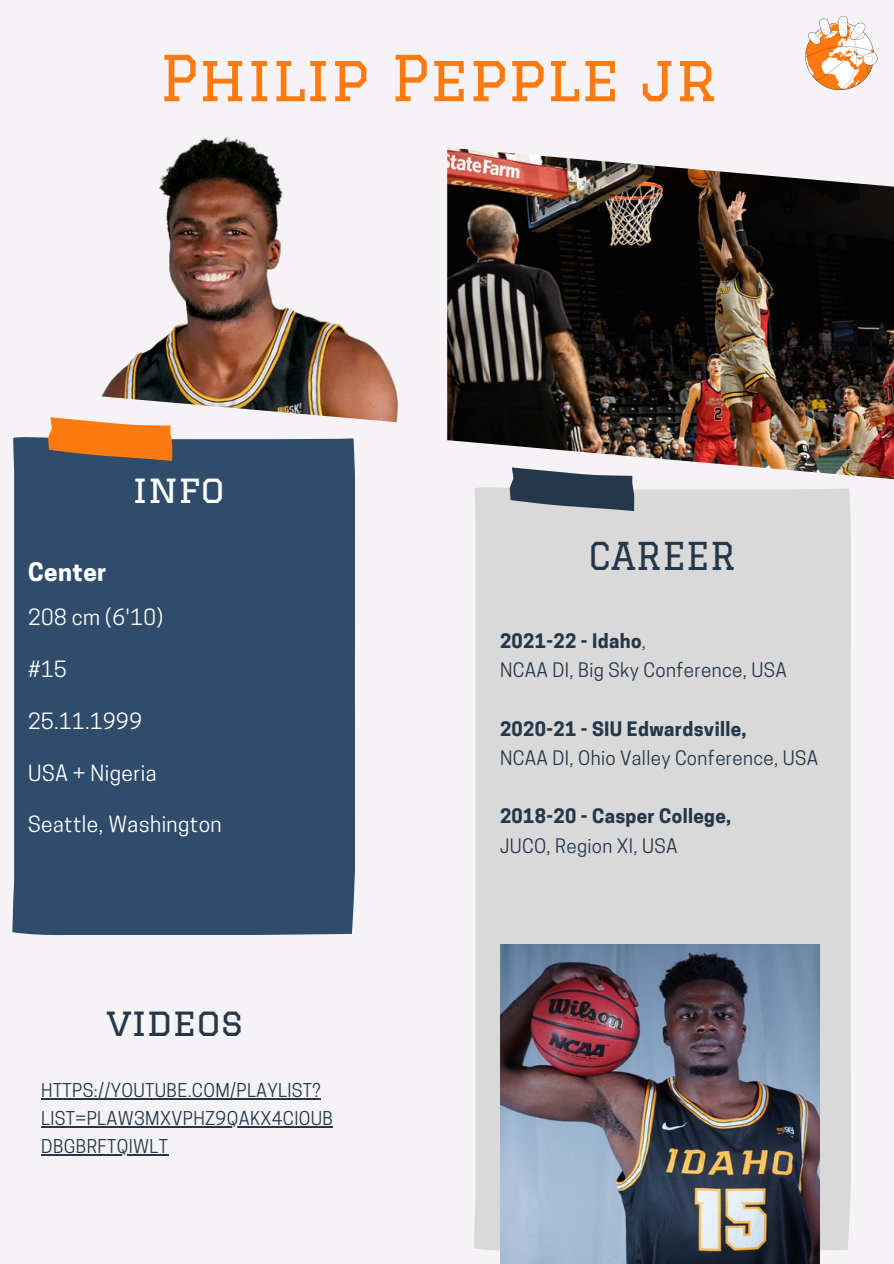
<style>
.page{position:relative;width:894px;height:1264px;background:#fff}
.page>*{position:absolute;margin:0;border:0;box-sizing:border-box;transform-origin:0 0}
.t1{font:61.95px "Graduate";color:#fd7a11}
.t2{font:37.5px "Graduate";color:#24374b}
.t3{font:37.5px "Graduate";color:#fff}
.t4{font:700 24px "Cooper Hewitt";letter-spacing:.02em;color:#fff}
.t5{font:21px "Cooper Hewitt";letter-spacing:.02em;color:#fff}
.t6{font:18.75px/29.2px "Cooper Hewitt";letter-spacing:.02em;color:#24374b}
.t7{font:700 18.75px "Cooper Hewitt";letter-spacing:.02em;color:#24374b}
.t8{font:17.85px/28.2px "Cooper Hewitt";letter-spacing:.02em;color:#24374b}
.s1{font-weight:700}
</style>
<div class="page">
<div style="left:0;top:0;width:893px;height:1263px;background:#f5f3f5"></div>
<div style="left:12px;top:437px;width:343px;height:498px;background:#2f4c6b"></div>
<svg style="left:48px;top:426px;width:124px;height:35px;background:#de7420"></svg>
<div style="left:474px;top:487px;width:376px;height:764px;background:#d9d9d9"></div>
<svg style="left:509px;top:483px;width:125px;height:28px;background:#455565"></svg>
<img style="left:805px;top:16px;width:72px;height:73px">
<img style="left:50px;top:137px;width:349px;height:289px">
<img style="left:447px;top:148px;width:446px;height:335px">
<img style="left:500px;top:944px;width:319px;height:319px">
<hr style="left:41px;top:1098px;width:280px;height:1px;background:#24374b">
<hr style="left:41px;top:1126px;width:292px;height:1px;background:#24374b">
<hr style="left:41px;top:1154px;width:127px;height:1px;background:#24374b">
<h1 class="t1" style="left:159px;top:42px;width:560px">Philip Pepple jr</h1>
<h2 class="t3" style="left:133px;top:467px;width:93px">info</h2>
<p class="t4" style="left:28px;top:563px;width:80px">Center</p>
<p class="t5" style="left:28px;top:609px;width:136px">208 cm (6'10)</p>
<p class="t5" style="left:28px;top:661px;width:40px">#15</p>
<p class="t5" style="left:28px;top:713px;width:115px">25.11.1999</p>
<p class="t5" style="left:28px;top:764px;width:130px">USA + Nigeria</p>
<p class="t5" style="left:28px;top:816px;width:195px">Seattle, Washington</p>
<h2 class="t2" style="left:106px;top:1000px;width:139px">videos</h2>
<p class="t8" style="left:41px;top:1078px;width:293px">HTTPS://YOUTUBE.COM/PLAYLIST?<br>LIST=PLAW3MXVPHZ9QAKX4CIOUB<br>DBGBRFTQIWLT</p>
<h2 class="t2" style="left:588px;top:534px;width:149px">CAREER</h2>
<p class="t6" style="left:500px;top:628px;width:288px"><span class="s1">2021-22 - Idaho</span>,<br>NCAA DI, Big Sky Conference, USA</p>
<p class="t7" style="left:500px;top:721px;width:248px">2020-21 - SIU Edwardsville,</p>
<p class="t6" style="left:500px;top:745px;width:320px">NCAA DI, Ohio Valley Conference, USA</p>
<p class="t7" style="left:500px;top:809px;width:233px">2018-20 - Casper College,</p>
<p class="t6" style="left:500px;top:833px;width:179px">JUCO, Region XI, USA</p>
</div>
